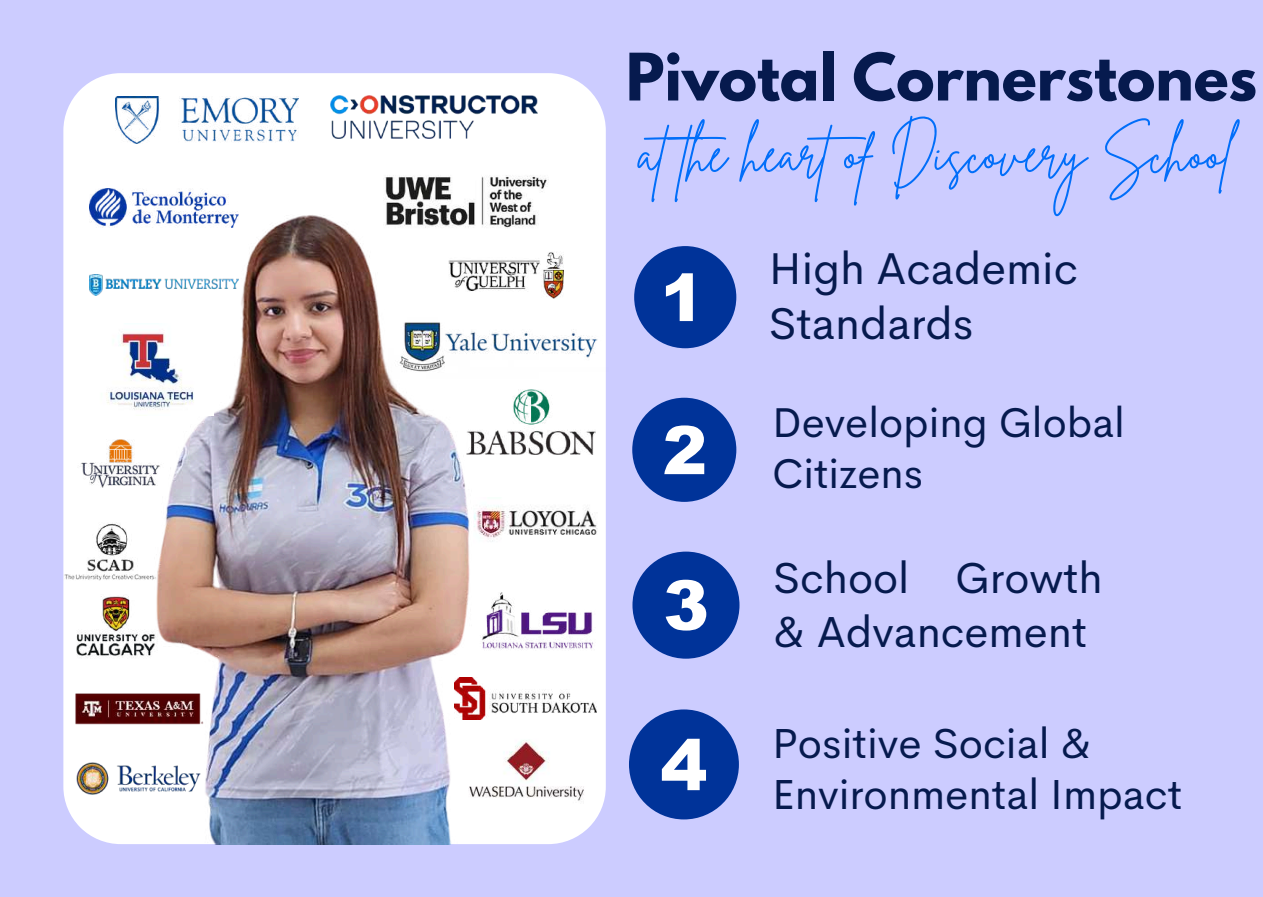
<style>
.page{position:relative;width:1263px;height:897px;background:#ccf}
.page>*{position:absolute;margin:0;border:0;box-sizing:border-box;transform-origin:0 0}
.t1{font:700 58.05px "League Spartan";color:#061a4e}
.t2{font:52.65px "Brittany Signature";color:#016ef9}
.t3{font:44.7px/55.2px "Cerebri Sans";color:#061a4e}
.t4{font:43.5px/54px "Cerebri Sans";color:#061a4e}
.t5{font:42.15px/51.8px "Cerebri Sans";color:#061a4e}
.t6{font:41.85px/51.8px "Cerebri Sans";color:#061a4e}
</style>
<div class="page">
<svg style="left:63px;top:73px;width:543px;height:769px;background:#fbfbfe"></svg>
<img style="left:106px;top:113px;width:457px;height:731px">
<img style="left:115px;top:96px;width:184px;height:47px">
<img style="left:449px;top:251px;width:119px;height:47px">
<img style="left:90px;top:188px;width:148px;height:40px">
<img style="left:384px;top:164px;width:165px;height:64px">
<img style="left:454px;top:677px;width:142px;height:42px">
<img style="left:90px;top:275px;width:148px;height:20px">
<img style="left:70px;top:685px;width:137px;height:41px">
<img style="left:389px;top:310px;width:217px;height:74px">
<img style="left:90px;top:324px;width:123px;height:92px">
<img style="left:458px;top:728px;width:138px;height:85px">
<img style="left:466px;top:389px;width:129px;height:66px">
<img style="left:473px;top:498px;width:128px;height:48px">
<img style="left:77px;top:439px;width:87px;height:49px">
<img style="left:63px;top:522px;width:95px;height:58px">
<img style="left:474px;top:580px;width:126px;height:79px">
<img style="left:77px;top:743px;width:123px;height:70px">
<img style="left:63px;top:589px;width:108px;height:74px">
<img style="left:331px;top:96px;width:207px;height:42px">
<div style="left:634px;top:246px;width:102px;height:102px;background:#039;border-radius:50%"></div>
<svg style="left:666px;top:273px;width:27px;height:48px"></svg>
<div style="left:632px;top:398px;width:104px;height:104px;background:#039;border-radius:50%"></div>
<svg style="left:664px;top:425px;width:40px;height:49px"></svg>
<div style="left:629px;top:709px;width:110px;height:110px;background:#039;border-radius:50%"></div>
<svg style="left:662px;top:738px;width:44px;height:52px"></svg>
<div style="left:632px;top:551px;width:107px;height:107px;background:#039;border-radius:50%"></div>
<svg style="left:666px;top:579px;width:40px;height:51px"></svg>
<h1 class="t1" style="left:626px;top:48px;width:633px">Pivotal Cornerstones</h1>
<p class="t2" style="left:639px;top:119px;width:595px">atthe heartof Discovery School</p>
<p class="t3" style="left:769px;top:241px;width:311px">High Academic<br>Standards</p>
<p class="t6" style="left:772px;top:396px;width:354px">Developing Global<br>Citizens</p>
<p class="t4" style="left:773px;top:551px;width:331px">School Growth &amp; Advancement</p>
<p class="t5" style="left:772px;top:717px;width:412px">Positive Social &amp;<br>Environmental Impact</p>
</div>
